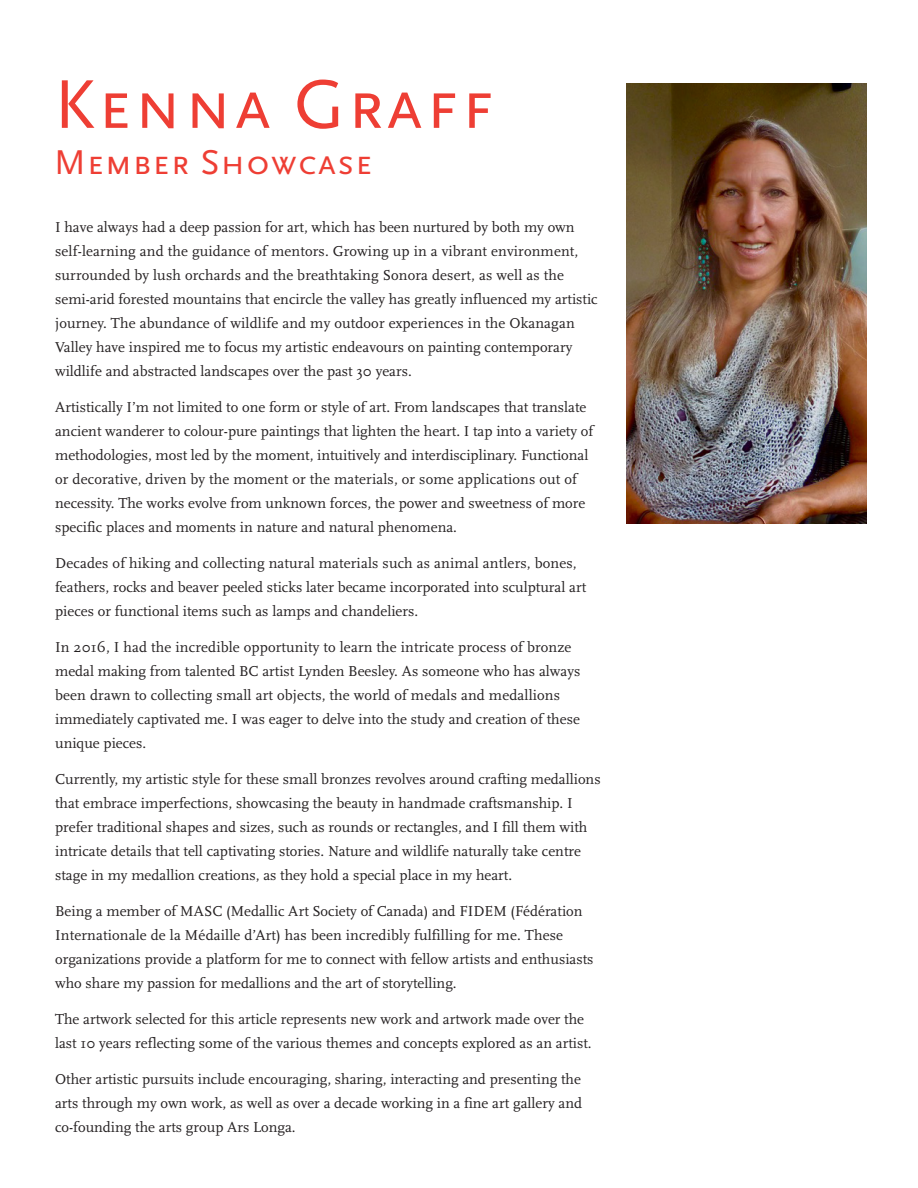
<style>
.page{position:relative;width:918px;height:1188px;background:#fff}
.page>*{position:absolute;margin:0;border:0;box-sizing:border-box;transform-origin:0 0}
.t1{font:72px "Scala Sans Regular LFSC";letter-spacing:.03em;color:#ee3e34}
.t2{font:36px "Scala Sans Regular LFSC";letter-spacing:.03em;color:#ee3e34}
.t3{font:15px/24px "Scala";color:#231f20}
</style>
<div class="page">
<img style="left:626px;top:84px;width:240px;height:439px">
<p class="t1" style="left:54px;top:65px;width:442px">Kenna Graff</p>
<p class="t2" style="left:54px;top:143px;width:320px">Member Showcase</p>
<p class="t3" style="left:55px;top:215px;width:544px">I have always had a deep passion for art, which has been nurtured by both my own self-learning and the guidance of mentors. Growing up in a vibrant environment, surrounded by lush orchards and the breathtaking Sonora desert, as well as the semi-arid forested mountains that encircle the valley has greatly influenced my artistic journey. The abundance of wildlife and my outdoor experiences in the Okanagan Valley have inspired me to focus my artistic endeavours on painting contemporary wildlife and abstracted landscapes over the past 30 years.</p>
<p class="t3" style="left:55px;top:395px;width:540px">Artistically I’m not limited to one form or style of art. From landscapes that translate ancient wanderer to colour-pure paintings that lighten the heart. I tap into a variety of methodologies, most led by the moment, intuitively and interdisciplinary. Functional or decorative, driven by the moment or the materials, or some applications out of necessity. The works evolve from unknown forces, the power and sweetness of more specific places and moments in nature and natural phenomena.</p>
<p class="t3" style="left:55px;top:551px;width:533px">Decades of hiking and collecting natural materials such as animal antlers, bones, feathers, rocks and beaver peeled sticks later became incorporated into sculptural art pieces or functional items such as lamps and chandeliers.</p>
<p class="t3" style="left:55px;top:635px;width:527px">In 2016, I had the incredible opportunity to learn the intricate process of bronze medal making from talented BC artist Lynden Beesley. As someone who has always been drawn to collecting small art objects, the world of medals and medallions immediately captivated me. I was eager to delve into the study and creation of these unique pieces.</p>
<p class="t3" style="left:55px;top:767px;width:547px">Currently, my artistic style for these small bronzes revolves around crafting medallions that embrace imperfections, showcasing the beauty in handmade craftsmanship. I prefer traditional shapes and sizes, such as rounds or rectangles, and I fill them with intricate details that tell captivating stories. Nature and wildlife naturally take centre stage in my medallion creations, as they hold a special place in my heart.</p>
<p class="t3" style="left:55px;top:899px;width:540px">Being a member of MASC (Medallic Art Society of Canada) and FIDEM (Fédération Internationale de la Médaille d’Art) has been incredibly fulfilling for me. These organizations provide a platform for me to connect with fellow artists and enthusiasts who share my passion for medallions and the art of storytelling.</p>
<p class="t3" style="left:55px;top:1007px;width:538px">The artwork selected for this article represents new work and artwork made over the last 10 years reflecting some of the various themes and concepts explored as an artist.</p>
<p class="t3" style="left:55px;top:1067px;width:528px;text-align:justify">Other artistic pursuits include encouraging, sharing, interacting and presenting the arts through my own work, as well as over a decade working in a fine art gallery and co-founding the arts group Ars Longa.</p>
</div>
